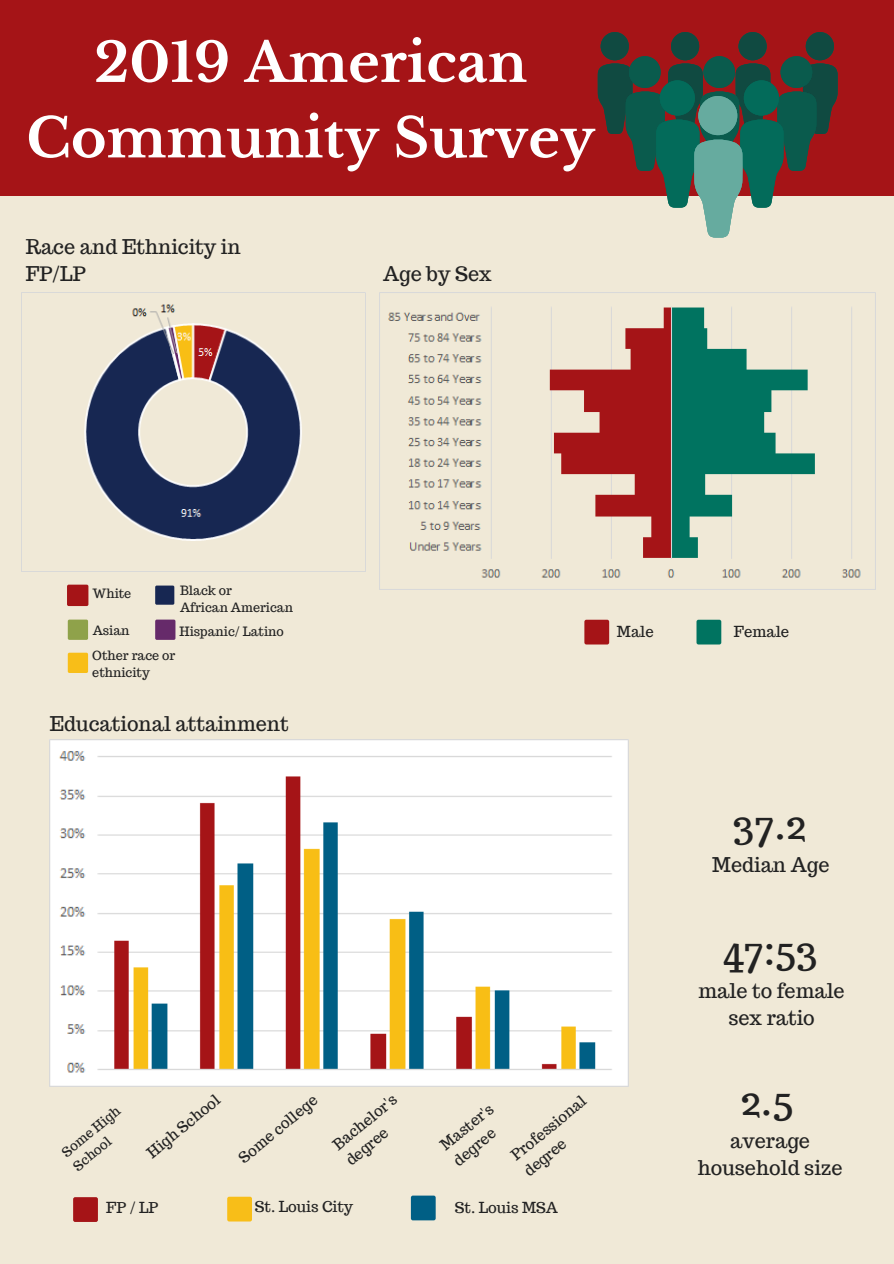
<style>
.page{position:relative;width:894px;height:1264px;background:#fff}
.page>*{position:absolute;margin:0;border:0;box-sizing:border-box;transform-origin:0 0}
.t1{font:700 54px/75.4px "Libre Baskerville";color:#fff;text-align:center}
.t2{font:39.75px "Trocchi";color:#222}
.t3{font:19.8px/27px "Trocchi";color:#222;text-align:center}
.t4{font:14.85px "Trocchi";color:#222}
.t5{font:13.2px/17.9px "Trocchi";color:#222}
.t6{font:12.6px "Trocchi";color:#222}
</style>
<div class="page">
<div style="left:0;top:0;width:893px;height:1263px;background:#f0e9d7"></div>
<div style="left:0;top:0;width:893px;height:196px;background:#a51417"></div>
<div style="left:73px;top:1197px;width:25px;height:24px;background:#a51417;border-radius:2px"></div>
<div style="left:227px;top:1196px;width:25px;height:25px;background:#f8be18;border-radius:2px"></div>
<div style="left:411px;top:1195px;width:24px;height:25px;background:#005f85;border-radius:2px"></div>
<div style="left:67px;top:584px;width:21px;height:22px;background:#a51417;border-radius:2px"></div>
<div style="left:155px;top:585px;width:19px;height:19px;background:#172752;border-radius:2px"></div>
<div style="left:68px;top:619px;width:20px;height:21px;background:#8fa24a;border-radius:2px"></div>
<div style="left:155px;top:619px;width:20px;height:21px;background:#662a6a;border-radius:2px"></div>
<div style="left:68px;top:652px;width:20px;height:21px;background:#f8be18;border-radius:2px"></div>
<div style="left:584px;top:619px;width:25px;height:25px;background:#a51417;border-radius:2px"></div>
<div style="left:696px;top:619px;width:25px;height:25px;background:#007360;border-radius:2px"></div>
<img style="left:21px;top:292px;width:344px;height:279px">
<img style="left:379px;top:292px;width:496px;height:297px">
<img style="left:50px;top:739px;width:578px;height:347px">
<svg style="left:597px;top:32px;width:240px;height:205px"></svg>
<div style="left:698px;top:96px;width:39px;height:39px;background:#66ab9f;border-radius:50%"></div>
<p class="t1" style="left:26px;top:25px;width:570px">2019 American<br>Community Survey</p>
<p class="t3" style="left:26px;top:233px;width:216px;text-align:left">Race and Ethnicity in<br>FP/LP</p>
<p class="t3" style="left:383px;top:260px;width:110px">Age by Sex</p>
<p class="t6" style="left:93px;top:585px;width:40px">White</p>
<p class="t6" style="left:180px;top:582px;width:53px">Black or</p>
<p class="t6" style="left:180px;top:599px;width:114px">African American</p>
<p class="t6" style="left:180px;top:623px;width:106px">Hispanic/ Latino</p>
<p class="t6" style="left:92px;top:646px;width:85px">Other race or</p>
<p class="t6" style="left:92px;top:664px;width:59px">ethnicity</p>
<p class="t6" style="left:93px;top:622px;width:38px">Asian</p>
<p class="t3" style="left:50px;top:710px;width:240px">Educational attainment</p>
<p class="t4" style="left:616px;top:621px;width:38px">Male</p>
<p class="t4" style="left:733px;top:622px;width:57px">Female</p>
<p class="t5" style="left:58px;top:1147px;width:72px;rotate:-40deg">Some High<br>School</p>
<p class="t4" style="left:143px;top:1147px;width:91px;rotate:-40deg">High School</p>
<p class="t4" style="left:235px;top:1152px;width:98px;rotate:-40deg">Some college</p>
<p class="t4" style="left:329px;top:1139px;width:79px;rotate:-40deg">Bachelor's</p>
<p class="t4" style="left:341px;top:1154px;width:51px;rotate:-40deg">degree</p>
<p class="t4" style="left:436px;top:1139px;width:65px;rotate:-40deg">Master's</p>
<p class="t4" style="left:449px;top:1155px;width:51px;rotate:-40deg">degree</p>
<p class="t4" style="left:507px;top:1150px;width:94px;rotate:-40deg">Professional</p>
<p class="t4" style="left:519px;top:1165px;width:51px;rotate:-40deg">degree</p>
<p class="t4" style="left:106px;top:1197px;width:53px">FP / LP</p>
<p class="t4" style="left:255px;top:1197px;width:100px">St. Louis City</p>
<p class="t4" style="left:454px;top:1198px;width:105px">St. Louis MSA</p>
<p class="t2" style="left:732px;top:798px;width:75px">37.2</p>
<p class="t3" style="left:712px;top:851px;width:119px">Median Age</p>
<p class="t2" style="left:722px;top:924px;width:97px">47:53</p>
<p class="t3" style="left:698px;top:977px;width:148px">male to female sex ratio</p>
<p class="t2" style="left:740px;top:1074px;width:54px">2.5</p>
<p class="t3" style="left:697px;top:1127px;width:146px">average household size</p>
</div>
